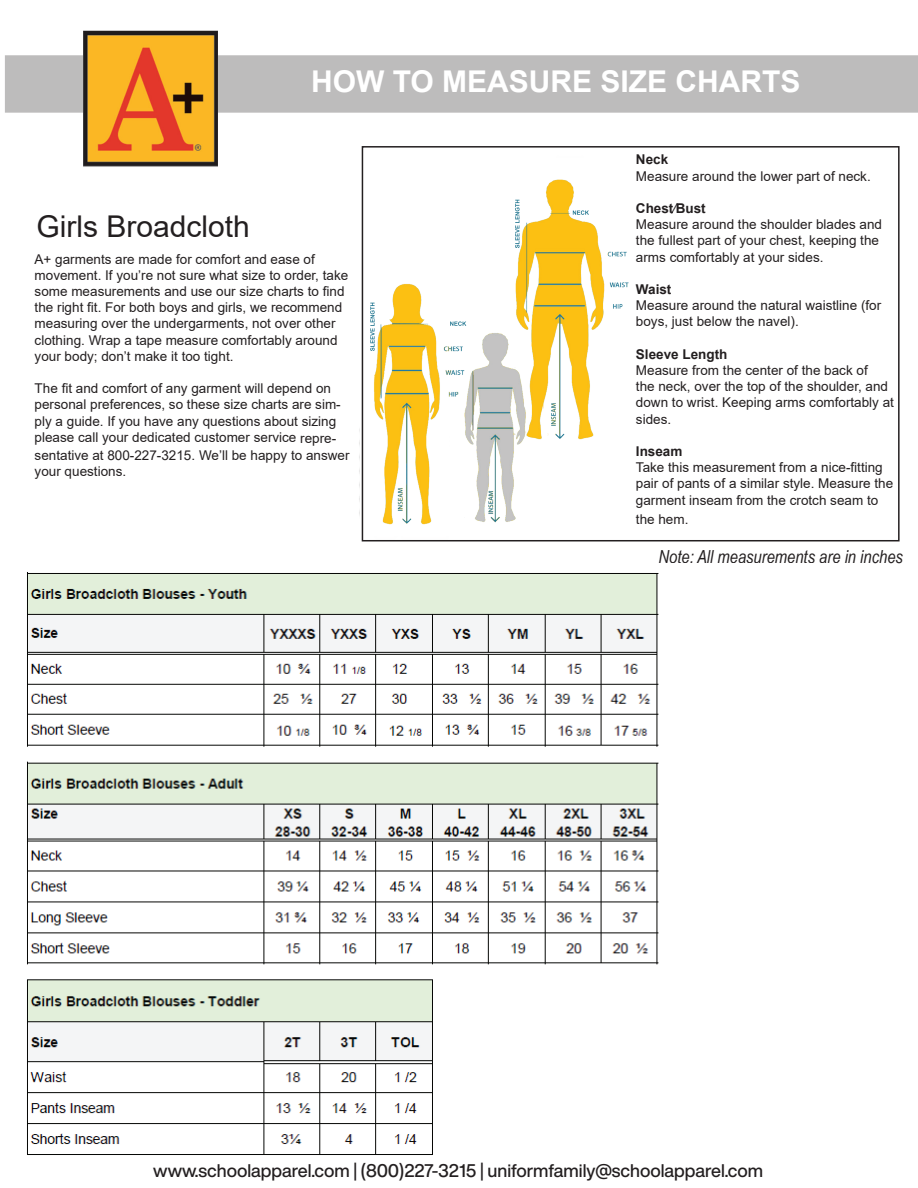
<style>
.page{position:relative;width:918px;height:1188px;background:#fff}
.page>*{position:absolute;margin:0;border:0;box-sizing:border-box;transform-origin:0 0}
.t1{font:700 30px "Arial";color:#fff}
.t2{font:30px "Arial";color:#231f20}
.t3{font:500 18px "Helvetica Now Display";color:#231f20}
.t4{font:italic 18px "Arial Narrow";color:#231f20}
.t5{font:13.5px/16.2px "Arial";color:#231f20}
.t6{font:700 13.5px "Arial";color:#231f20}
</style>
<div class="page">
<div style="left:6px;top:56px;width:911px;height:56px;background:#bdbcbc"></div>
<img style="left:83px;top:31px;width:134px;height:136px">
<svg style="left:917px;top:55px;width:1px;height:58px"></svg>
<img style="left:270px;top:112px;width:424px;height:430px">
<div style="left:362px;top:146px;width:538px;height:395px;border:2px solid #231f20"></div>
<img style="left:27px;top:572px;width:632px;height:583px">
<h1 class="t1" style="left:311px;top:60px;width:491px">HOW TO MEASURE SIZE CHARTS</h1>
<h1 class="t2" style="left:36px;top:206px;width:215px">Girls Broadcloth</h1>
<p class="t5" style="left:35px;top:251px;width:315px">A+ garments are made for comfort and ease of movement. If you’re not sure what size to order, take some measurements and use our size charts to find the right fit. For both boys and girls, we recommend measuring over the undergarments, not over other clothing. Wrap a tape measure comfortably around your body; don’t make it too tight.</p>
<p class="t5" style="left:35px;top:380px;width:308px">The fit and comfort of any garment will depend on personal preferences, so these size charts are sim&shy;ply a guide. If you have any questions about sizing please call your dedicated customer service repre-</p>
<p class="t5" style="left:35px;top:447px;width:316px">sentative at 800-227-3215. We’ll be happy to answer your questions.</p>
<p class="t6" style="left:636px;top:150px;width:34px">Neck</p>
<p class="t5" style="left:636px;top:168px;width:236px">Measure around the lower part of neck.</p>
<p class="t6" style="left:636px;top:199px;width:71px">Chest/Bust</p>
<p class="t5" style="left:636px;top:216px;width:248px">Measure around the shoulder blades and the fullest part of your chest, keeping the arms comfortably at your sides.</p>
<p class="t6" style="left:636px;top:280px;width:37px">Waist</p>
<p class="t5" style="left:636px;top:297px;width:247px">Measure around the natural waistline (for boys, just below the navel).</p>
<p class="t6" style="left:636px;top:345px;width:93px">Sleeve Length</p>
<p class="t5" style="left:636px;top:362px;width:260px">Measure from the center of the back of<br>the neck, over the top of the shoulder, and down to wrist. Keeping arms comfortably at sides.</p>
<p class="t6" style="left:636px;top:442px;width:48px">Inseam</p>
<p class="t5" style="left:636px;top:459px;width:259px">Take this measurement from a nice-fitting pair of pants of a similar style. Measure the garment inseam from the crotch seam to</p>
<p class="t5" style="left:636px;top:511px;width:54px">the hem.</p>
<h2 class="t4" style="left:659px;top:544px;width:246px">Note: All measurements are in inches</h2>
<h2 class="t3" style="left:153px;top:1158px;width:611px">www.schoolapparel.com | (800)227-3215 | uniformfamily@schoolapparel.com</h2>
</div>
